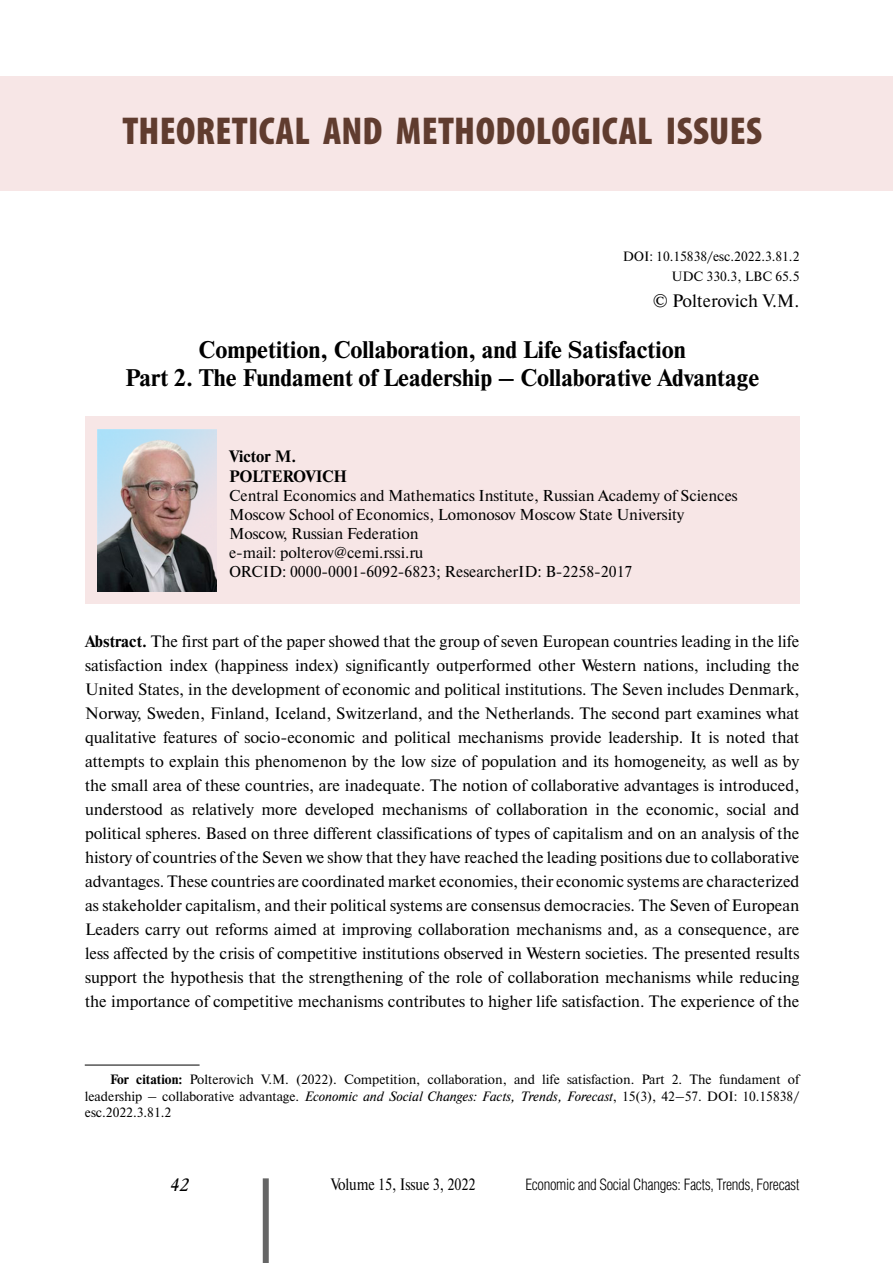
<style>
.page{position:relative;width:893px;height:1263px;background:#fff}
.page>*{position:absolute;margin:0;border:0;box-sizing:border-box;transform-origin:0 0}
.t1{font:900 condensed 39px "Myriad Pro";letter-spacing:.01em;color:#603c2f}
.t2{font:700 24px/28.8px "Newton C";color:#000;text-align:center}
.t3{font:18px "Newton C";color:#000}
.t4{font:italic 18px "Academy";color:#000}
.t5{font:16.5px/24px "Newton C";color:#000;text-align:justify}
.t6{font:16.5px "Newton C";color:#000;scale:.85 1}
.t7{font:700 16.5px/19.8px "Newton C";color:#000}
.t8{font:15.75px/18.9px "Newton C";color:#000}
.t9{font:300 15.75px "Helios Cond";letter-spacing:-.02em;color:#000}
.t10{font:13.5px/16.2px "Newton C";color:#000;text-align:right}
.s1{font-weight:700}
.s2{font-style:italic}
</style>
<div class="page">
<div style="left:263px;top:1178px;width:6px;height:85px;background:#666"></div>
<div style="left:0;top:76px;width:893px;height:114px;background:#f7e6e6"></div>
<hr style="left:85px;top:1065px;width:115px;height:1px;background:#000">
<div style="left:85px;top:416px;width:714px;height:187px;background:#f7e6e6"></div>
<img style="left:97px;top:429px;width:119px;height:162px">
<h1 class="t1" style="left:122px;top:106px;width:641px">THEORETICAL AND METHODOLOGICAL ISSUES</h1>
<p class="t10" style="left:623px;top:246px;width:178px;line-height:20.4px">DOI: 10.15838/esc.2022.3.81.2<br>UDC 330.3, LBC 65.5</p>
<p class="t3" style="left:653px;top:291px;width:148px">© Polterovich V.M.</p>
<h2 class="t2" style="left:125px;top:335px;width:636px">Competition, Collaboration, and Life Satisfaction<br>Part 2. The Fundament of Leadership – Collaborative Advantage</h2>
<p class="t7" style="left:229px;top:447px;width:120px">Victor M.<br>POLTEROVICH</p>
<p class="t8" style="left:229px;top:486px;width:510px">Central Economics and Mathematics Institute, Russian Academy of Sciences Moscow School of Economics, Lomonosov Moscow State University Moscow, Russian Federation<br>e-mail: polterov@cemi.rssi.ru<br>ORCID: 0000-0001-6092-6823; ResearcherID: B-2258-2017</p>
<p class="t5" style="left:85px;top:629px;width:716px"><span class="s1">Abstract.</span> The first part of the paper showed that the group of seven European countries leading in the life satisfaction index (happiness index) significantly outperformed other Western nations, including the United States, in the development of economic and political institutions. The Seven includes Denmark, Norway, Sweden, Finland, Iceland, Switzerland, and the Netherlands. The second part examines what qualitative features of socio-economic and political mechanisms provide leadership. It is noted that attempts to explain this phenomenon by the low size of population and its homogeneity, as well as by the small area of these countries, are inadequate. The notion of collaborative advantages is introduced, understood as relatively more developed mechanisms of collaboration in the economic, social and political spheres. Based on three different classifications of types of capitalism and on an analysis of the history of countries of the Seven we show that they have reached the leading positions due to collaborative advantages. These countries are coordinated market economies, their economic systems are characterized as stakeholder capitalism, and their political systems are consensus democracies. The Seven of European Leaders carry out reforms aimed at improving collaboration mechanisms and, as a consequence, are less affected by the crisis of competitive institutions observed in Western societies. The presented results support the hypothesis that the strengthening of the role of collaboration mechanisms while reducing the importance of competitive mechanisms contributes to higher life satisfaction. The experience of the</p>
<p class="t10" style="left:85px;top:1072px;width:716px;text-align:justify;text-indent:26px"><span class="s1">For citation:</span> Polterovich V.M. (2022). Competition, collaboration, and life satisfaction. Part 2. The fundament of leadership – collaborative advantage. <span class="s2">Economic and Social Changes: Facts, Trends, Forecast</span>, 15(3), 42–57. DOI: 10.15838/ esc.2022.3.81.2</p>
<p class="t4" style="left:170px;top:1174px;width:21px">42</p>
<p class="t6" style="left:331px;top:1176px;width:172px">Volume 15, Issue 3, 2022</p>
<p class="t9" style="left:525px;top:1176px;width:276px">Economic and Social Changes: Facts, Trends, Forecast</p>
</div>
